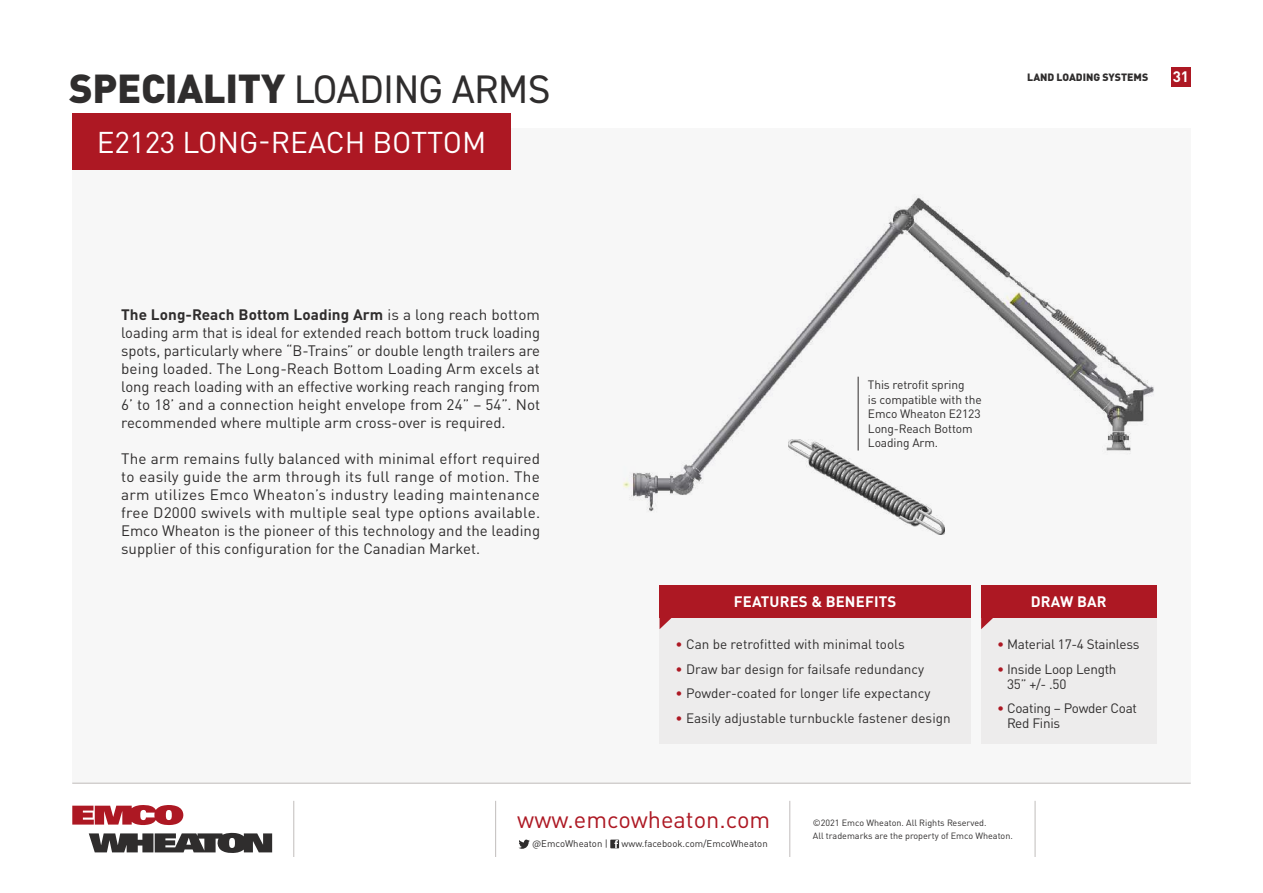
<style>
.page{position:relative;width:1263px;height:893px;background:#fff}
.page>*{position:absolute;margin:0;border:0;box-sizing:border-box;transform-origin:0 0}
.t1{font:39.9px "DIN2014";letter-spacing:-.01em;color:#2f2d2d}
.t2{font:29.7px "DINOT";letter-spacing:-.005em;color:#fff}
.t3{font:23.55px "DINOT";color:#ad1823}
.t4{font:15px/18px "DINOT";color:#2f2d2d;text-align:justify}
.t5{font:700 15px "DINOT";letter-spacing:.01em;color:#fff}
.t6{font:13.5px "DINOT";color:#2f2d2d}
.t7{font:13.5px/15px "DINOT";letter-spacing:-.02em;color:#2f2d2d}
.t8{font:12px/14.4px "DINOT";letter-spacing:-.01em;color:#2f2d2d}
.t9{font:900 10.5px "DINOT";color:#2f2d2d}
.t10{font:9.6px "DINOT";color:#2f2d2d}
.t11{font:9px/12.6px "DINOT";color:#2f2d2d}
.s1{font-family:"DINOT";font-weight:900}
.s2{font-weight:700}
.s3{color:#ad1823}
</style>
<div class="page">
<div style="left:72px;top:128px;width:1119px;height:655px;background:#f7f7f7"></div>
<hr style="left:72px;top:783px;width:1119px;height:1px;background:#c1bdbc">
<svg style="left:518px;top:840px;width:12px;height:9px"></svg>
<svg style="left:610px;top:840px;width:9px;height:8px"></svg>
<svg style="left:89px;top:833px;width:183px;height:20px;background:#595858"></svg>
<svg style="left:72px;top:805px;width:112px;height:20px;background:#c04e56"></svg>
<hr style="left:293px;top:801px;width:1px;height:56px;background:#c1bdbc">
<hr style="left:495px;top:801px;width:1px;height:56px;background:#c1bdbc">
<hr style="left:789px;top:801px;width:1px;height:56px;background:#c1bdbc">
<hr style="left:1035px;top:801px;width:1px;height:56px;background:#c1bdbc">
<div style="left:1171px;top:67px;width:20px;height:19px;background:#ad1823"></div>
<div style="left:72px;top:113px;width:439px;height:56px;background:#ad1823"></div>
<img style="left:623px;top:198px;width:531px;height:314px">
<img style="left:788px;top:440px;width:157px;height:95px">
<hr style="left:858px;top:377px;width:1px;height:73px;background:#2f2d2d">
<div style="left:981px;top:589px;width:175px;height:155px;background:#edecec"></div>
<div style="left:981px;top:585px;width:175px;height:33px;background:#ad1823"></div>
<svg style="left:981px;top:618px;width:12px;height:11px"></svg>
<div style="left:659px;top:589px;width:312px;height:155px;background:#edecec"></div>
<div style="left:659px;top:585px;width:312px;height:33px;background:#ad1823"></div>
<svg style="left:659px;top:618px;width:13px;height:11px"></svg>
<h1 class="t1" style="left:69px;top:65px;width:483px"><span class="s1">SPECIALITY</span> LOADING ARMS</h1>
<h2 class="t2" style="left:97px;top:123px;width:391px">E2123 LONG-REACH BOTTOM</h2>
<p class="t4" style="left:121px;top:305px;width:421px"><span class="s2">The Long-Reach Bottom Loading Arm</span> is a long reach bottom loading arm that is ideal for extended reach bottom truck loading spots, particularly where “B-Trains” or double length trailers are being loaded. The Long-Reach Bottom Loading Arm excels at long reach loading with an effective working reach ranging from 6’ to 18’ and a connection height envelope from 24” – 54”. Not recommended where multiple arm cross-over is required.</p>
<p class="t4" style="left:121px;top:449px;width:421px">The arm remains fully balanced with minimal effort required to easily guide the arm through its full range of motion. The arm utilizes Emco Wheaton’s industry leading maintenance free D2000 swivels with multiple seal type options available.<br>Emco Wheaton is the pioneer of this technology and the leading supplier of this configuration for the Canadian Market.</p>
<p class="t9" style="left:1027px;top:70px;width:122px">LAND LOADING SYSTEMS</p>
<p class="t5" style="left:1173px;top:67px;width:18px">31</p>
<p class="t8" style="left:868px;top:378px;width:115px">This retrofit spring<br>is compatible with the<br>Emco Wheaton E2123<br>Long-Reach Bottom<br>Loading Arm.</p>
<p class="t5" style="left:734px;top:592px;width:164px">FEATURES &amp; BENEFITS</p>
<p class="t5" style="left:1031px;top:592px;width:77px">DRAW BAR</p>
<p class="t7" style="left:997px;top:637px;width:144px"><span class="s3">•</span> Material 17-4 Stainless</p>
<p class="t7" style="left:1007px;top:661px;width:111px;text-indent:-10px"><span class="s3">•</span> Inside Loop Length<br>35” +/- .50</p>
<p class="t7" style="left:1007px;top:701px;width:131px;text-indent:-10px"><span class="s3">•</span> Coating – Powder Coat<br>Red Finis</p>
<p class="t6" style="left:675px;top:636px;width:231px"><span class="s3">•</span> Can be retrofitted with minimal tools</p>
<p class="t6" style="left:675px;top:660px;width:250px"><span class="s3">•</span> Draw bar design for failsafe redundancy</p>
<p class="t6" style="left:675px;top:685px;width:256px"><span class="s3">•</span> Powder-coated for longer life expectancy</p>
<p class="t6" style="left:675px;top:710px;width:277px"><span class="s3">•</span> Easily adjustable turnbuckle fastener design</p>
<h3 class="t3" style="left:517px;top:805px;width:255px">www.emcowheaton.com</h3>
<p class="t11" style="left:813px;top:816px;width:201px">©2021 Emco Wheaton. All Rights Reserved.<br>All trademarks are the property of Emco Wheaton.</p>
<p class="t10" style="left:532px;top:838px;width:77px">@EmcoWheaton |</p>
<p class="t10" style="left:621px;top:838px;width:148px">www.facebook.com/EmcoWheaton</p>
</div>
